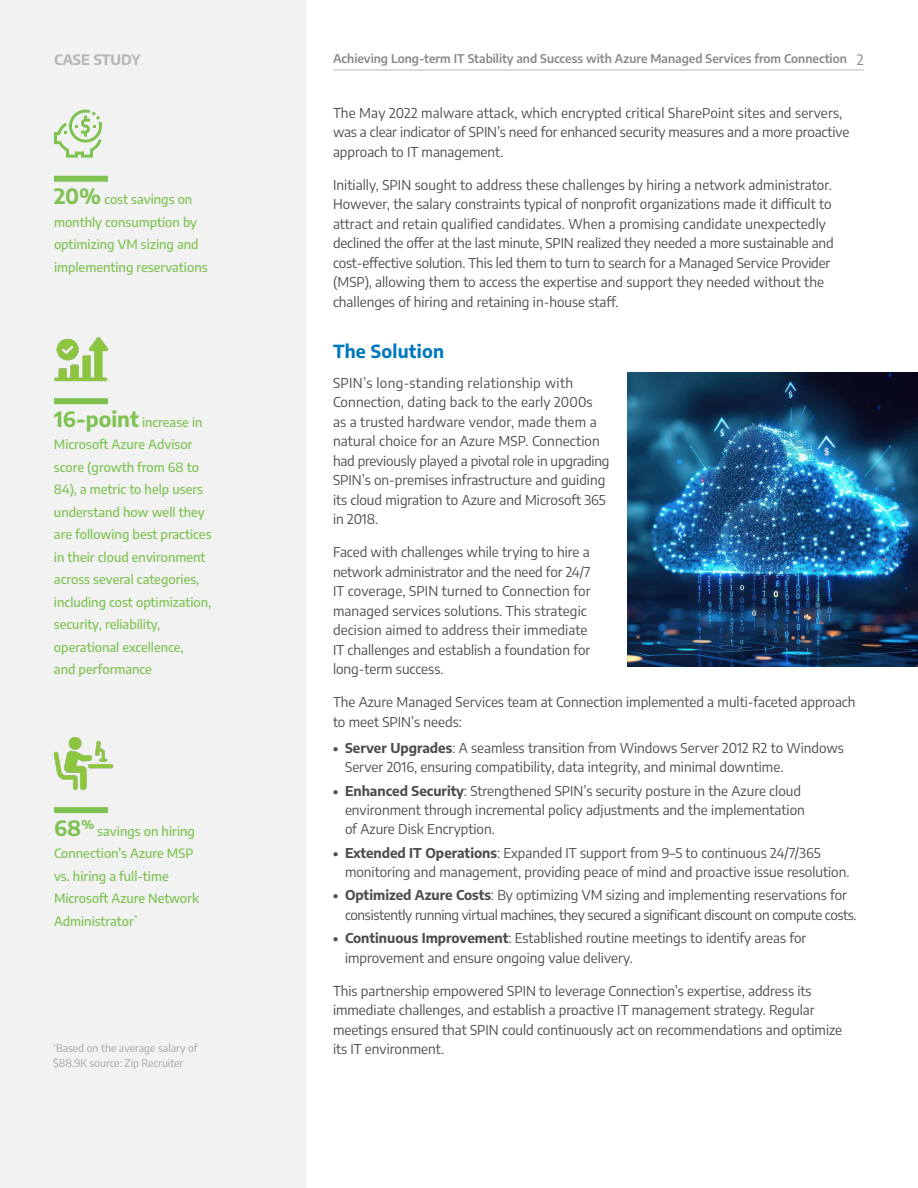
<style>
.page{position:relative;width:918px;height:1188px;background:#fff}
.page>*{position:absolute;margin:0;border:0;box-sizing:border-box;transform-origin:0 0}
.t1{font:700 21px "Encode Sans";color:#7ec352}
.t2{font:700 18px "Encode Sans";letter-spacing:.01em;color:#0077be}
.t3{font:700 14.25px "Encode Sans";color:#b4b6b8}
.t4{font:13.5px/19.5px "Encode Sans";color:#4d4d4f}
.t5{font:13.5px/19.5px "Encode Sans";letter-spacing:-.025em;color:#4d4d4f}
.t6{font:500 12.75px/22.5px "Encode Sans";color:#7ec352}
.t7{font:600 12px "Encode Sans";color:#86888a}
.t8{font:10.5px/15px "Encode Sans";color:#a2a4a7}
.s1{font-weight:400;font-size:14.25px}
.s2{font-weight:700;font-size:21px}
.s3{font-weight:700}
</style>
<div class="page">
<div style="left:0;top:0;width:306px;height:1188px;background:#f2f2f2"></div>
<img style="left:628px;top:372px;width:290px;height:294px">
<div style="left:54px;top:176px;width:54px;height:6px;background:#7ec352"></div>
<svg style="left:54px;top:110px;width:48px;height:48px"></svg>
<img style="left:54px;top:337px;width:55px;height:45px">
<hr style="left:333px;top:70px;width:531px;height:1px;background:#b4b6b8">
<div style="left:54px;top:398px;width:54px;height:6px;background:#7ec352"></div>
<div style="left:54px;top:807px;width:54px;height:6px;background:#7ec352"></div>
<img style="left:53px;top:737px;width:61px;height:54px">
<p class="t3" style="left:54px;top:49px;width:88px">CASE STUDY</p>
<p class="t7" style="left:333px;top:50px;width:532px">Achieving Long-term IT Stability and Success with Azure Managed Services from Connection <span class="s1">2</span></p>
<p class="t6" style="left:54px;top:188px;width:155px"><span class="s2">20%</span> cost savings on monthly consumption by optimizing VM sizing and implementing reservations</p>
<p class="t6" style="left:54px;top:410px;width:159px"><span class="s2">16-point</span> increase in<br>Microsoft Azure Advisor score (growth from 68 to<br>84), a metric to help users understand how well they are following best practices in their cloud environment across several categories, including cost optimization, security, reliability, operational excellence,<br>and performance</p>
<h1 class="t1" style="left:54px;top:812px;width:42px">68<sup>%</sup></h1>
<p class="t6" style="left:54px;top:819px;width:146px;text-indent:43px">savings on hiring<br>Connection’s Azure MSP vs. hiring a full-time<br>Microsoft Azure Network<br>Administrator<sup>*</sup></p>
<p class="t8" style="left:53px;top:1040px;width:146px"><sup>*</sup>Based on the average salary of $88.9K source: Zip Recruiter</p>
<p class="t4" style="left:333px;top:103px;width:518px">The May 2022 malware attack, which encrypted critical SharePoint sites and servers, was a clear indicator of SPIN’s need for enhanced security measures and a more proactive approach to IT management.</p>
<p class="t4" style="left:333px;top:175px;width:502px">Initially, SPIN sought to address these challenges by hiring a network administrator.<br>However, the salary constraints typical of nonprofit organizations made it difficult to attract and retain qualified candidates. When a promising candidate unexpectedly declined the offer at the last minute, SPIN realized they needed a more sustainable and cost-effective solution. This led them to turn to search for a Managed Service Provider (MSP), allowing them to access the expertise and support they needed without the challenges of hiring and retaining in-house staff.</p>
<h2 class="t2" style="left:333px;top:338px;width:113px">The Solution</h2>
<p class="t4" style="left:333px;top:372px;width:278px">SPIN’s long-standing relationship with Connection, dating back to the early 2000s<br>as a trusted hardware vendor, made them a natural choice for an Azure MSP. Connection had previously played a pivotal role in upgrading SPIN’s on-premises infrastructure and guiding its cloud migration to Azure and Microsoft 365 in 2018.</p>
<p class="t4" style="left:333px;top:542px;width:259px">Faced with challenges while trying to hire a network administrator and the need for 24/7<br>IT coverage, SPIN turned to Connection for managed services solutions. This strategic decision aimed to address their immediate IT challenges and establish a foundation for long-term success.</p>
<p class="t4" style="left:333px;top:692px;width:524px">The Azure Managed Services team at Connection implemented a multi-faceted approach to meet SPIN’s needs:</p>
<p class="t4" style="left:345px;top:737px;width:500px;text-indent:-12px"><span class="s3">• Server Upgrades</span>: A seamless transition from Windows Server 2012 R2 to Windows<br>Server 2016, ensuring compatibility, data integrity, and minimal downtime.</p>
<p class="t4" style="left:345px;top:780px;width:461px;text-indent:-12px"><span class="s3">• Enhanced Security</span>: Strengthened SPIN’s security posture in the Azure cloud environment through incremental policy adjustments and the implementation of Azure Disk Encryption.</p>
<p class="t4" style="left:345px;top:842px;width:506px;text-indent:-12px"><span class="s3">• Extended IT Operations</span>: Expanded IT support from 9–5 to continuous 24/7/365 monitoring and management, providing peace of mind and proactive issue resolution.</p>
<p class="t5" style="left:345px;top:885px;width:513px;text-indent:-12px"><span class="s3">• Optimized Azure Costs</span>: By optimizing VM sizing and implementing reservations for consistently running virtual machines, they secured a significant discount on compute costs.</p>
<p class="t4" style="left:345px;top:928px;width:463px;text-indent:-12px"><span class="s3">• Continuous Improvement</span>: Established routine meetings to identify areas for improvement and ensure ongoing value delivery.</p>
<p class="t4" style="left:333px;top:980px;width:511px">This partnership empowered SPIN to leverage Connection’s expertise, address its immediate challenges, and establish a proactive IT management strategy. Regular meetings ensured that SPIN could continuously act on recommendations and optimize its IT environment.</p>
</div>
